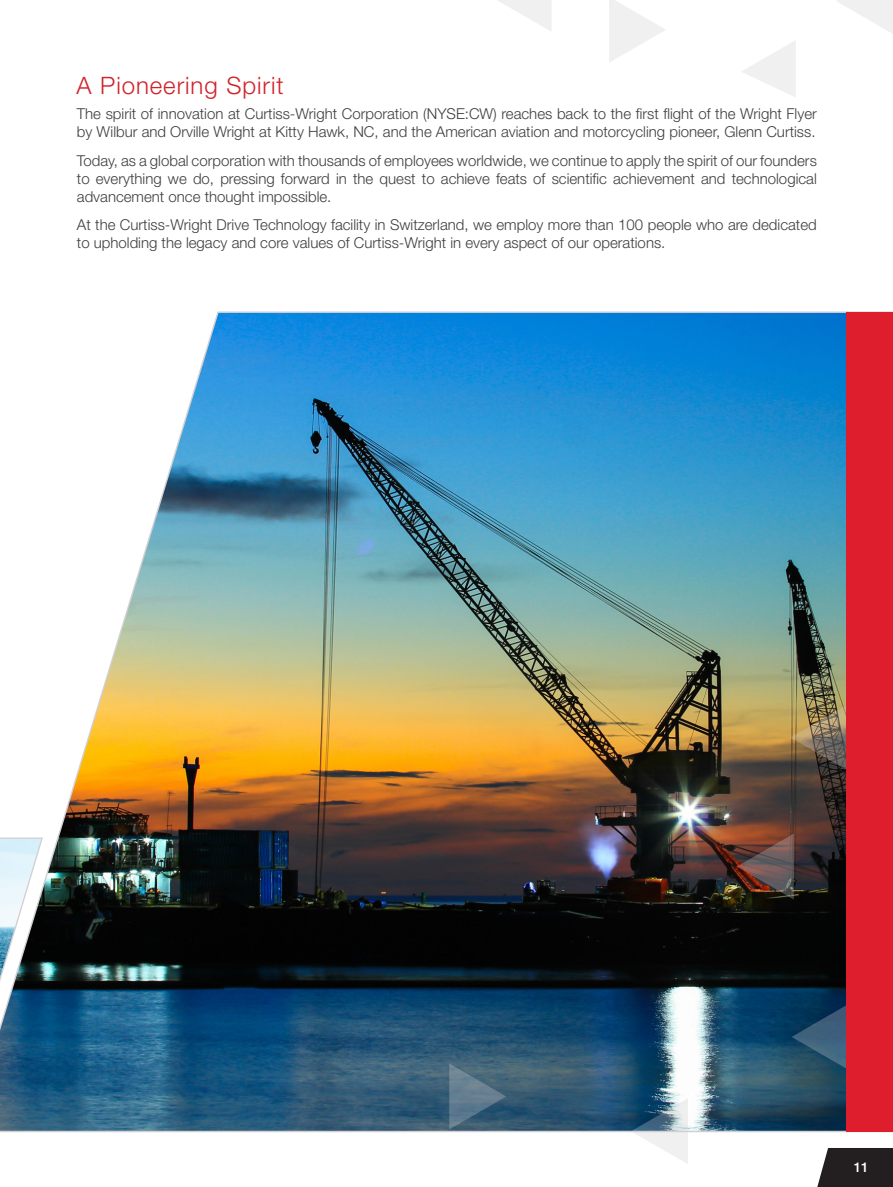
<style>
.page{position:relative;width:893px;height:1187px;background:#fff}
.page>*{position:absolute;margin:0;border:0;box-sizing:border-box;transform-origin:0 0}
.Text_-_Heading_2{font:300 24px "Helvetica Neue LT Std";letter-spacing:.04em;color:#d1232a}
.Body_Text{font:300 15px/18px "Helvetica Neue LT Std";color:#3e3e3f}
.t1{font:500 13.5px "Helvetica Neue LT Std";color:#fff}
</style>
<div class="page">
<svg style="left:817px;top:1148px;width:76px;height:38px;background:#333031"></svg>
<svg style="left:498px;top:0;width:53px;height:31px"></svg>
<svg style="left:837px;top:0;width:56px;height:34px"></svg>
<svg style="left:609px;top:0;width:56px;height:62px"></svg>
<svg style="left:742px;top:41px;width:54px;height:56px"></svg>
<img style="left:0;top:311px;width:893px;height:822px">
<svg style="left:449px;top:1063px;width:57px;height:66px;background:#516f82"></svg>
<img style="left:791px;top:704px;width:56px;height:66px">
<svg style="left:631px;top:1098px;width:57px;height:66px"></svg>
<img style="left:737px;top:833px;width:57px;height:66px">
<svg style="left:791px;top:1003px;width:56px;height:66px;background:#294e6a"></svg>
<svg style="left:0;top:836px;width:44px;height:230px"></svg>
<div style="left:847px;top:312px;width:46px;height:819px;background:#df1e2d"></div>
<p class="Text_-_Heading_2" style="left:77px;top:70px;width:209px">A Pioneering Spirit</p>
<p class="Body_Text" style="left:77px;top:104px;width:741px">The spirit of innovation at Curtiss-Wright Corporation (NYSE:CW) reaches back to the first flight of the Wright Flyer by Wilbur and Orville Wright at Kitty Hawk, NC, and the American aviation and motorcycling pioneer, Glenn Curtiss.</p>
<p class="Body_Text" style="left:77px;top:151px;width:741px;text-align:justify">Today, as a global corporation with thousands of employees worldwide, we continue to apply the spirit of our founders to everything we do, pressing forward in the quest to achieve feats of scientific achievement and technological advancement once thought impossible.</p>
<p class="Body_Text" style="left:77px;top:216px;width:741px">At the Curtiss-Wright Drive Technology facility in Switzerland, we employ more than 100 people who are dedicated to upholding the legacy and core values of Curtiss-Wright in every aspect of our operations.</p>
<p class="t1" style="left:854px;top:1159px;width:17px">11</p>
</div>
